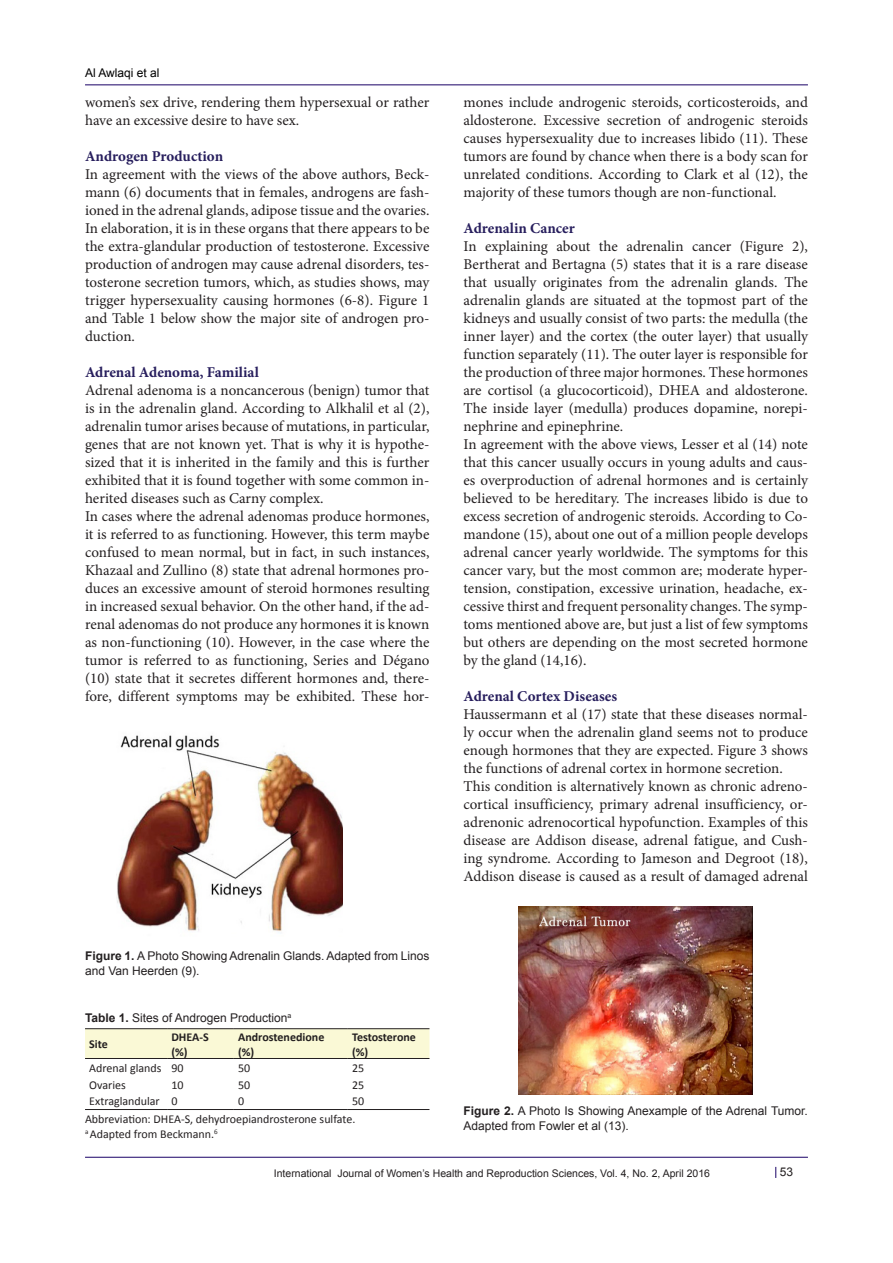
<style>
.page{position:relative;width:893px;height:1263px;background:#fff}
.page>*{position:absolute;margin:0;border:0;box-sizing:border-box;transform-origin:0 0}
.t1{font:15px/18px "Minion Pro";letter-spacing:-.005em;color:#231f20;text-align:justify}
.t2{font:700 15px "Minion Pro";color:#271e5d}
.t3{font:12px/15px "Arial";color:#231f20}
.t4{font:12px "Calibri";color:#231f20}
.t5{font:700 12px/15px "Calibri";color:#231f20}
.t6{font:12px "Arial";color:#000001}
.t7{font:10.5px "Arial";color:#231f20}
.s1{font-weight:700}
</style>
<div class="page">
<hr style="left:85px;top:85px;width:723px;height:1px;background:#190066">
<hr style="left:85px;top:1157px;width:723px;height:1px;background:#190066">
<img style="left:117px;top:735px;width:225px;height:198px">
<div style="left:85px;top:1029px;width:344px;height:29px;background:#faf9d6"></div>
<hr style="left:85px;top:1028px;width:82px;height:1px;background:#231f20">
<hr style="left:167px;top:1028px;width:67px;height:1px;background:#231f20">
<hr style="left:234px;top:1028px;width:114px;height:1px;background:#231f20">
<hr style="left:348px;top:1028px;width:81px;height:1px;background:#231f20">
<hr style="left:85px;top:1058px;width:82px;height:1px;background:#231f20">
<hr style="left:167px;top:1058px;width:67px;height:1px;background:#231f20">
<hr style="left:234px;top:1058px;width:114px;height:1px;background:#231f20">
<hr style="left:348px;top:1058px;width:81px;height:1px;background:#231f20">
<hr style="left:85px;top:1109px;width:82px;height:1px;background:#231f20">
<hr style="left:167px;top:1109px;width:67px;height:1px;background:#231f20">
<hr style="left:234px;top:1109px;width:114px;height:1px;background:#231f20">
<hr style="left:348px;top:1109px;width:81px;height:1px;background:#231f20">
<img style="left:519px;top:907px;width:234px;height:187px">
<p class="t6" style="left:85px;top:65px;width:76px">Al Awlaqi et al</p>
<p class="t1" style="left:85px;top:93px;width:346px">women’s sex drive, rendering them hypersexual or rather have an excessive desire to have sex.</p>
<p class="t2" style="left:85px;top:146px;width:140px">Androgen Production</p>
<p class="t1" style="left:85px;top:165px;width:346px">In agreement with the views of the above authors, Beck&shy;mann (6) documents that in females, androgens are fash&shy;ioned in the adrenal glands, adipose tissue and the ovaries.<br>In elaboration, it is in these organs that there appears to be the extra-glandular production of testosterone. Excessive production of androgen may cause adrenal disorders, tes&shy;tosterone secretion tumors, which, as studies shows, may trigger hypersexuality causing hormones (6-8). Figure 1 and Table 1 below show the major site of androgen pro&shy;duction.</p>
<p class="t2" style="left:85px;top:362px;width:175px">Adrenal Adenoma, Familial</p>
<p class="t1" style="left:85px;top:381px;width:346px">Adrenal adenoma is a noncancerous (benign) tumor that is in the adrenalin gland. According to Alkhalil et al (2), adrenalin tumor arises because of mutations, in particular, genes that are not known yet. That is why it is hypothe&shy;sized that it is inherited in the family and this is further exhibited that it is found together with some common in&shy;herited diseases such as Carny complex.</p>
<p class="t1" style="left:85px;top:507px;width:346px">In cases where the adrenal adenomas produce hormones, it is referred to as functioning. However, this term maybe confused to mean normal, but in fact, in such instances, Khazaal and Zullino (8) state that adrenal hormones pro&shy;duces an excessive amount of steroid hormones resulting in increased sexual behavior. On the other hand, if the ad&shy;renal adenomas do not produce any hormones it is known as non-functioning (10). However, in the case where the tumor is referred to as functioning, Series and Dégano (10) state that it secretes different hormones and, there&shy;fore, different symptoms may be exhibited. These hor-</p>
<p class="t3" style="left:85px;top:948px;width:346px"><span class="s1">Figure 1.</span> A Photo Showing Adrenalin Glands. Adapted from Linos and Van Heerden (9).</p>
<p class="t3" style="left:85px;top:1011px;width:208px"><span class="s1">Table 1.</span> Sites of Androgen Production<sup>a</sup></p>
<p class="t5" style="left:89px;top:1036px;width:20px">Site</p>
<p class="t5" style="left:238px;top:1029px;width:88px">Androstenedione</p>
<p class="t5" style="left:238px;top:1044px;width:18px">(%)</p>
<p class="t5" style="left:171px;top:1029px;width:39px">DHEA-S</p>
<p class="t5" style="left:171px;top:1044px;width:18px">(%)</p>
<p class="t5" style="left:352px;top:1029px;width:65px">Testosterone (%)</p>
<p class="t4" style="left:89px;top:1060px;width:74px">Adrenal glands</p>
<p class="t4" style="left:171px;top:1060px;width:14px">90</p>
<p class="t4" style="left:238px;top:1060px;width:14px">50</p>
<p class="t4" style="left:352px;top:1060px;width:14px">25</p>
<p class="t4" style="left:89px;top:1077px;width:38px">Ovaries</p>
<p class="t4" style="left:171px;top:1077px;width:14px">10</p>
<p class="t4" style="left:238px;top:1077px;width:14px">50</p>
<p class="t4" style="left:352px;top:1077px;width:14px">25</p>
<p class="t4" style="left:89px;top:1094px;width:72px">Extraglandular</p>
<p class="t4" style="left:171px;top:1094px;width:8px">0</p>
<p class="t4" style="left:238px;top:1094px;width:8px">0</p>
<p class="t4" style="left:352px;top:1094px;width:14px">50</p>
<p class="t4" style="left:85px;top:1111px;width:272px">Abbreviation: DHEA-S, dehydroepiandrosterone sulfate.</p>
<p class="t4" style="left:85px;top:1126px;width:134px"><sup>a</sup> Adapted from Beckmann.<sup>6</sup></p>
<p class="t1" style="left:463px;top:93px;width:346px">mones include androgenic steroids, corticosteroids, and aldosterone. Excessive secretion of androgenic steroids causes hypersexuality due to increases libido (11). These tumors are found by chance when there is a body scan for unrelated conditions. According to Clark et al (12), the majority of these tumors though are non-functional.</p>
<p class="t2" style="left:463px;top:218px;width:113px">Adrenalin Cancer</p>
<p class="t1" style="left:463px;top:237px;width:346px">In explaining about the adrenalin cancer (Figure 2), Bertherat and Bertagna (5) states that it is a rare disease that usually originates from the adrenalin glands. The adrenalin glands are situated at the topmost part of the kidneys and usually consist of two parts: the medulla (the inner layer) and the cortex (the outer layer) that usually function separately (11). The outer layer is responsible for the production of three major hormones. These hormones are cortisol (a glucocorticoid), DHEA and aldosterone.<br>The inside layer (medulla) produces dopamine, norepi&shy;nephrine and epinephrine.</p>
<p class="t1" style="left:463px;top:435px;width:346px">In agreement with the above views, Lesser et al (14) note that this cancer usually occurs in young adults and caus&shy;es overproduction of adrenal hormones and is certainly believed to be hereditary. The increases libido is due to excess secretion of androgenic steroids. According to Co&shy;mandone (15), about one out of a million people develops adrenal cancer yearly worldwide. The symptoms for this cancer vary, but the most common are; moderate hyper&shy;tension, constipation, excessive urination, headache, ex&shy;cessive thirst and frequent personality changes. The symp&shy;toms mentioned above are, but just a list of few symptoms but others are depending on the most secreted hormone by the gland (14,16).</p>
<p class="t2" style="left:463px;top:686px;width:155px">Adrenal Cortex Diseases</p>
<p class="t1" style="left:463px;top:705px;width:346px">Haussermann et al (17) state that these diseases normal&shy;ly occur when the adrenalin gland seems not to produce enough hormones that they are expected. Figure 3 shows the functions of adrenal cortex in hormone secretion.</p>
<p class="t1" style="left:463px;top:777px;width:346px">This condition is alternatively known as chronic adreno&shy;cortical insufficiency, primary adrenal insufficiency, or&shy;adrenonic adrenocortical hypofunction. Examples of this disease are Addison disease, adrenal fatigue, and Cush&shy;ing syndrome. According to Jameson and Degroot (18), Addison disease is caused as a result of damaged adrenal</p>
<p class="t3" style="left:463px;top:1103px;width:346px"><span class="s1">Figure 2.</span> A Photo Is Showing Anexample of the Adrenal Tumor.<br>Adapted from Fowler et al (13).</p>
<p class="t7" style="left:274px;top:1166px;width:438px">International Journal of Women’s Health and Reproduction Sciences, Vol. 4, No. 2, April 2016</p>
<p class="t3" style="left:780px;top:1164px;width:15px">53</p>
</div>
